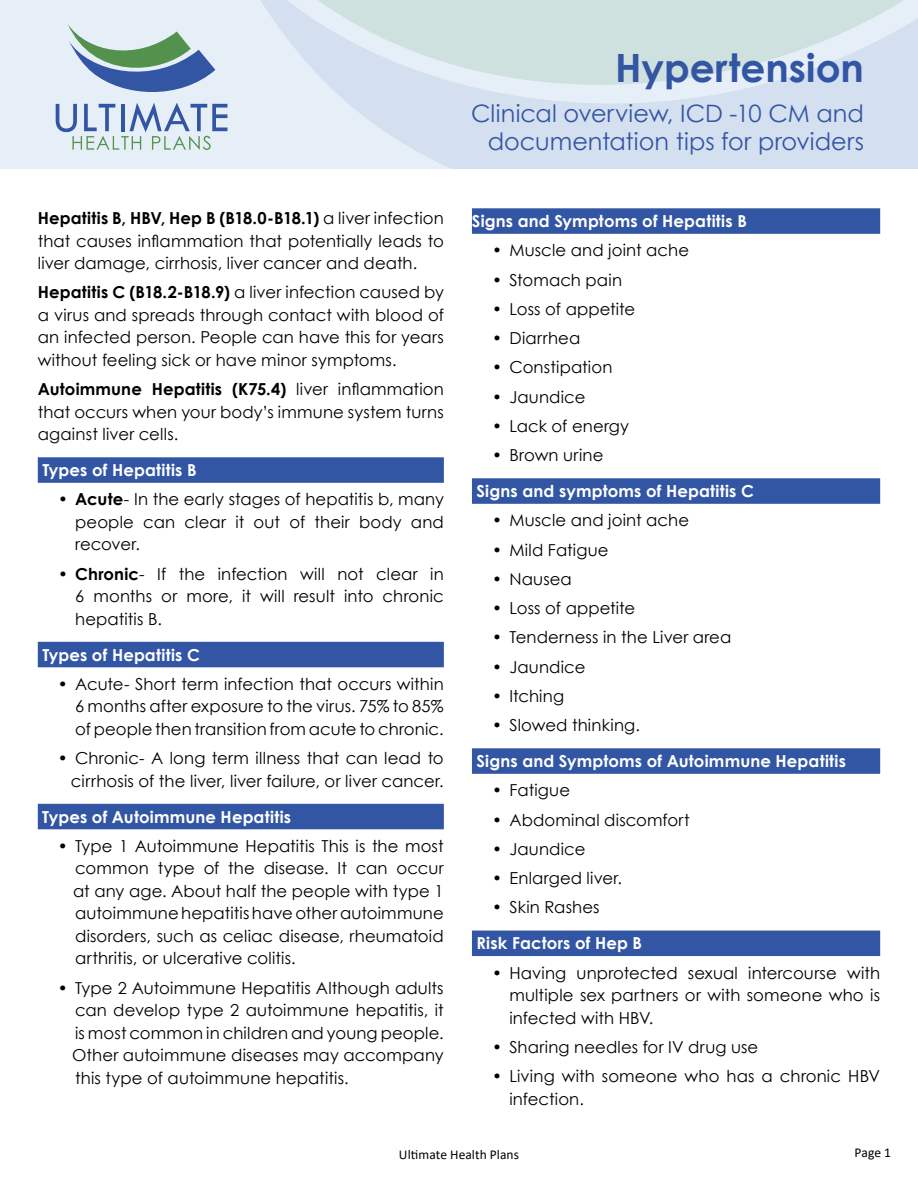
<style>
.page{position:relative;width:918px;height:1188px;background:#fff}
.page>*{position:absolute;margin:0;border:0;box-sizing:border-box;transform-origin:0 0}
.t1{font:700 39px "Century Gothic";color:#3255a4}
.t2{font:24px/28.5px "Century Gothic";color:#3255a4;text-align:right}
.t3{font:16.5px/22.5px "Century Gothic";letter-spacing:.01em;color:#000;text-align:justify}
.t4{font:700 16.5px "Century Gothic";letter-spacing:.01em;color:#fff}
.t5{font:13.5px "Calibri";letter-spacing:.005em;color:#000}
.s1{font-weight:700}
</style>
<div class="page">
<div style="left:0;top:0;width:918px;height:168px;background:#e6eff8"></div>
<svg style="left:227px;top:0;width:691px;height:168px"></svg>
<svg style="left:56px;top:24px;width:171px;height:126px"></svg>
<div style="left:38px;top:457px;width:406px;height:26px;background:#3255a4"></div>
<div style="left:38px;top:642px;width:406px;height:25px;background:#3255a4"></div>
<div style="left:38px;top:804px;width:406px;height:25px;background:#3255a4"></div>
<div style="left:472px;top:208px;width:408px;height:26px;background:#3255a4"></div>
<div style="left:472px;top:478px;width:408px;height:26px;background:#3255a4"></div>
<div style="left:472px;top:748px;width:408px;height:26px;background:#3255a4"></div>
<div style="left:472px;top:931px;width:408px;height:25px;background:#3255a4"></div>
<p class="t3" style="left:38px;top:207px;width:408px"><span class="s1">Hepatitis B, HBV, Hep B (B18.0-B18.1)</span> a liver infection that causes inflammation that potentially leads to liver damage, cirrhosis, liver cancer and death.</p>
<p class="t3" style="left:38px;top:281px;width:408px"><span class="s1">Hepatitis C (B18.2-B18.9)</span> a liver infection caused by a virus and spreads through contact with blood of an infected person. People can have this for years without feeling sick or have minor symptoms.</p>
<p class="t3" style="left:38px;top:378px;width:408px"><span class="s1">Autoimmune Hepatitis (K75.4)</span> liver inflammation that occurs when your body’s immune system turns against liver cells.</p>
<p class="t4" style="left:42px;top:458px;width:156px">Types of Hepatitis B</p>
<p class="t3" style="left:75px;top:488px;width:370px;text-indent:-17px"><span class="s1">• Acute</span>- In the early stages of hepatitis b, many people can clear it out of their body and recover.</p>
<p class="t3" style="left:75px;top:562px;width:370px;text-indent:-17px"><span class="s1">• Chronic</span>- If the infection will not clear in 6 months or more, it will result into chronic hepatitis B.</p>
<p class="t4" style="left:42px;top:642px;width:159px">Types of Hepatitis C</p>
<p class="t3" style="left:75px;top:672px;width:370px;text-indent:-17px">• Acute- Short term infection that occurs within 6 months after exposure to the virus. 75% to 85% of people then transition from acute to chronic.</p>
<p class="t3" style="left:58px;top:747px;width:387px;text-align:right">• Chronic- A long term illness that can lead to cirrhosis of the liver, liver failure, or liver cancer.</p>
<p class="t4" style="left:42px;top:804px;width:250px">Types of Autoimmune Hepatitis</p>
<p class="t3" style="left:73px;top:834px;width:372px;text-indent:-15px">• Type 1 Autoimmune Hepatitis This is the most common type of the disease. It can occur at any age. About half the people with type 1 autoimmune hepatitis have other autoimmune disorders, such as celiac disease, rheumatoid arthritis, or ulcerative colitis.</p>
<p class="t3" style="left:72px;top:976px;width:373px;text-indent:-14px">• Type 2 Autoimmune Hepatitis Although adults can develop type 2 autoimmune hepatitis, it is most common in children and young people.<br>Other autoimmune diseases may accompany this type of autoimmune hepatitis.</p>
<h1 class="t1" style="left:615px;top:39px;width:250px">Hypertension</h1>
<h2 class="t2" style="left:471px;top:98px;width:394px">Clinical overview, ICD -10 CM and documentation tips for providers</h2>
<p class="t4" style="left:472px;top:209px;width:276px">Signs and Symptoms of Hepatitis B</p>
<p class="t3" style="left:492px;top:239px;width:198px">• Muscle and joint ache</p>
<p class="t3" style="left:492px;top:268px;width:131px">• Stomach pain</p>
<p class="t3" style="left:492px;top:297px;width:145px">• Loss of appetite</p>
<p class="t3" style="left:492px;top:327px;width:90px">• Diarrhea</p>
<p class="t3" style="left:492px;top:356px;width:122px">• Constipation</p>
<p class="t3" style="left:492px;top:385px;width:95px">• Jaundice</p>
<p class="t3" style="left:492px;top:414px;width:138px">• Lack of energy</p>
<p class="t3" style="left:492px;top:444px;width:113px">• Brown urine</p>
<p class="t4" style="left:477px;top:479px;width:279px">Signs and symptoms of Hepatitis C</p>
<p class="t3" style="left:492px;top:509px;width:198px">• Muscle and joint ache</p>
<p class="t3" style="left:492px;top:538px;width:118px">• Mild Fatigue</p>
<p class="t3" style="left:492px;top:567px;width:81px">• Nausea</p>
<p class="t3" style="left:492px;top:597px;width:145px">• Loss of appetite</p>
<p class="t3" style="left:492px;top:626px;width:241px">• Tenderness in the Liver area</p>
<p class="t3" style="left:492px;top:655px;width:95px">• Jaundice</p>
<p class="t3" style="left:492px;top:684px;width:73px">• Itching</p>
<p class="t3" style="left:492px;top:714px;width:149px">• Slowed thinking.</p>
<p class="t4" style="left:477px;top:749px;width:371px">Signs and Symptoms of Autoimmune Hepatitis</p>
<p class="t3" style="left:492px;top:779px;width:79px">• Fatigue</p>
<p class="t3" style="left:492px;top:808px;width:199px">• Abdominal discomfort</p>
<p class="t3" style="left:492px;top:837px;width:95px">• Jaundice</p>
<p class="t3" style="left:492px;top:867px;width:131px">• Enlarged liver.</p>
<p class="t3" style="left:492px;top:896px;width:109px">• Skin Rashes</p>
<p class="t4" style="left:477px;top:931px;width:167px">Risk Factors of Hep B</p>
<p class="t3" style="left:509px;top:961px;width:372px;text-indent:-17px">• Having unprotected sexual intercourse with multiple sex partners or with someone who is infected with HBV.</p>
<p class="t3" style="left:492px;top:1035px;width:268px">• Sharing needles for IV drug use</p>
<p class="t3" style="left:509px;top:1065px;width:372px;text-indent:-17px">• Living with someone who has a chronic HBV infection.</p>
<p class="t5" style="left:399px;top:1145px;width:122px">Ultimate Health Plans</p>
<p class="t5" style="left:854px;top:1143px;width:38px">Page 1</p>
</div>
